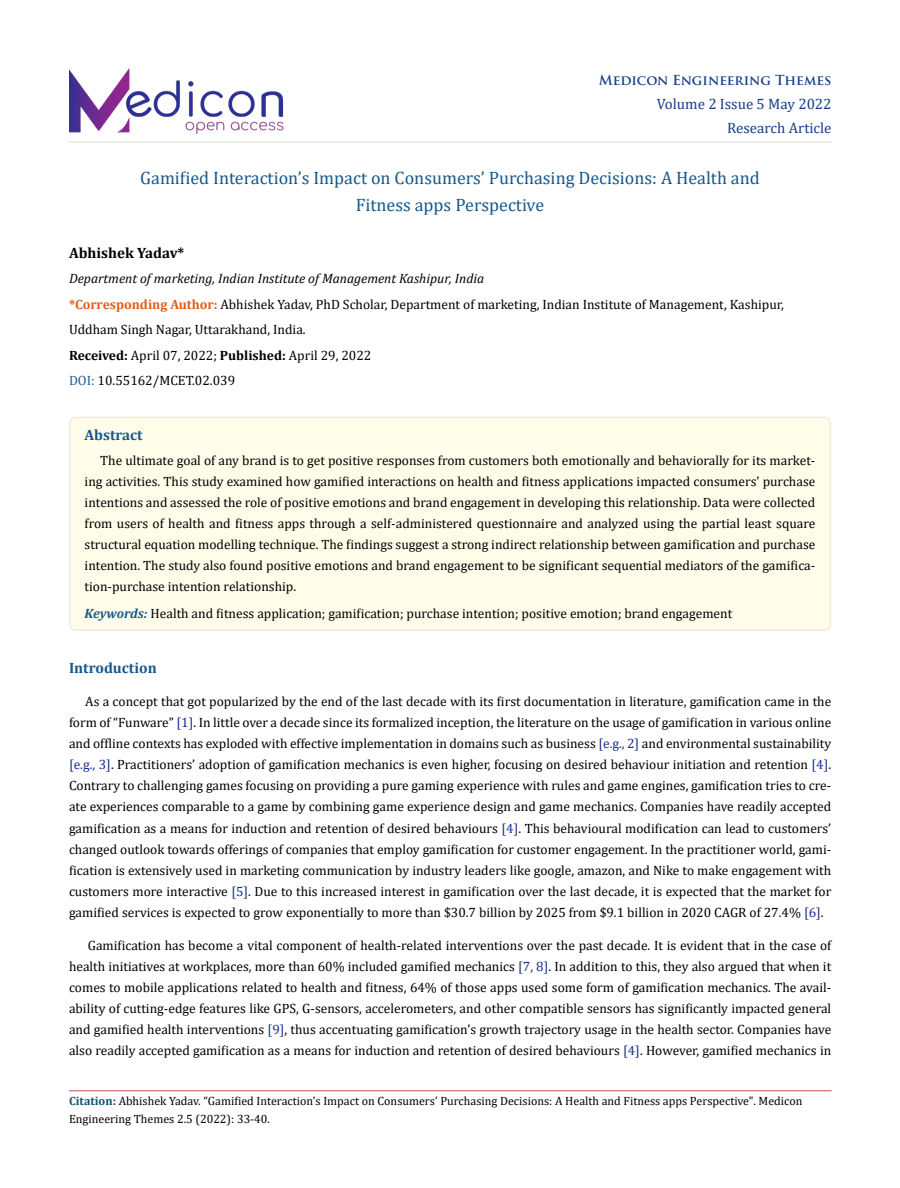
<style>
.page{position:relative;width:900px;height:1188px;background:#fff}
.page>*{position:absolute;margin:0;border:0;box-sizing:border-box;transform-origin:0 0}
.t1{font:18px/27px "Cambria";color:#15588c;text-align:center}
.t2{font:15px/24px "Cambria";color:#173e88;text-align:right}
.t3{font:700 15px "Cambria";color:#15588c}
.t4{font:700 15px "Cambria";color:#000}
.t5{font:13.5px/21px "Cambria";color:#000;text-align:justify}
.t6{font:700 13.5px "Trajan Pro";color:#173e88}
.t7{font:12px/18px "Cambria";color:#000}
.s1{font-style:italic}
.s2{font-weight:700;color:#e05d1a}
.s3{font-weight:700}
.s4{color:#215e9e}
.s5{font-weight:700;font-style:italic;color:#15588c}
.s6{color:#152c8c}
.s7{font-weight:700;color:#0e536a}
.s8{font-weight:700;color:#173e88}
</style>
<div class="page">
<img style="left:69px;top:68px;width:218px;height:74px">
<hr style="left:69px;top:1091px;width:763px;height:1px;background:#c0504d">
<hr style="left:69px;top:142px;width:762px;height:1px;background:#e0dfcd">
<div style="left:70px;top:417px;width:761px;height:213px;background:#fffde9;border-radius:6px"></div>
<div style="left:69px;top:417px;width:762px;height:214px;border:2px solid #eeece1;border-radius:6px"></div>
<p class="t6" style="left:599px;top:72px;width:234px">Medicon Engineering Themes</p>
<p class="t2" style="left:657px;top:92px;width:176px">Volume 2 Issue 5 May 2022<br>Research Article</p>
<h1 class="t1" style="left:140px;top:164px;width:621px">Gamified Interaction’s Impact on Consumers’ Purchasing Decisions: A Health and<br>Fitness apps Perspective</h1>
<p class="t4" style="left:69px;top:242px;width:117px">Abhishek Yadav*</p>
<p class="t5" style="left:69px;top:266px;width:716px;line-height:25.5px;text-align:left"><span class="s1">Department of marketing, Indian Institute of Management Kashipur, India<br></span><span class="s2">*Corresponding Author:</span> Abhishek Yadav, PhD Scholar, Department of marketing, Indian Institute of Management, Kashipur, Uddham Singh Nagar, Uttarakhand, India.<br><span class="s3">Received:</span> April 07, 2022; <span class="s3">Published:</span> April 29, 2022<br><span class="s4">DOI:</span> 10.55162/MCET.02.039</p>
<p class="t3" style="left:85px;top:424px;width:60px">Abstract</p>
<p class="t5" style="left:85px;top:450px;width:732px;text-indent:16px">The ultimate goal of any brand is to get positive responses from customers both emotionally and behaviorally for its market&shy;ing activities. This study examined how gamified interactions on health and fitness applications impacted consumers’ purchase intentions and assessed the role of positive emotions and brand engagement in developing this relationship. Data were collected from users of health and fitness apps through a self-administered questionnaire and analyzed using the partial least square structural equation modelling technique. The findings suggest a strong indirect relationship between gamification and purchase intention. The study also found positive emotions and brand engagement to be significant sequential mediators of the gamifica&shy;tion-purchase intention relationship.</p>
<p class="t5" style="left:85px;top:603px;width:649px"><span class="s5">Keywords:</span> Health and fitness application; gamification; purchase intention; positive emotion; brand engagement</p>
<p class="t3" style="left:69px;top:658px;width:89px">Introduction</p>
<p class="t5" style="left:69px;top:691px;width:764px;text-indent:16px">As a concept that got popularized by the end of the last decade with its first documentation in literature, gamification came in the form of “Funware” <span class="s6">[1]</span>. In little over a decade since its formalized inception, the literature on the usage of gamification in various online and offline contexts has exploded with effective implementation in domains such as business <span class="s6">[e.g., 2]</span> and environmental sustainability <span class="s6">[e.g., 3]</span>. Practitioners’ adoption of gamification mechanics is even higher, focusing on desired behaviour initiation and retention <span class="s6">[4]</span>.<br>Contrary to challenging games focusing on providing a pure gaming experience with rules and game engines, gamification tries to cre&shy;ate experiences comparable to a game by combining game experience design and game mechanics. Companies have readily accepted gamification as a means for induction and retention of desired behaviours <span class="s6">[4]</span>. This behavioural modification can lead to customers’ changed outlook towards offerings of companies that employ gamification for customer engagement. In the practitioner world, gami&shy;fication is extensively used in marketing communication by industry leaders like google, amazon, and Nike to make engagement with customers more interactive <span class="s6">[5]</span>. Due to this increased interest in gamification over the last decade, it is expected that the market for gamified services is expected to grow exponentially to more than $30.7 billion by 2025 from $9.1 billion in 2020 CAGR of 27.4% <span class="s6">[6]</span>.</p>
<p class="t5" style="left:69px;top:934px;width:764px;text-indent:19px">Gamification has become a vital component of health-related interventions over the past decade. It is evident that in the case of health initiatives at workplaces, more than 60% included gamified mechanics <span class="s6">[7, 8]</span>. In addition to this, they also argued that when it comes to mobile applications related to health and fitness, 64% of those apps used some form of gamification mechanics. The avail&shy;ability of cutting-edge features like GPS, G-sensors, accelerometers, and other compatible sensors has significantly impacted general and gamified health interventions <span class="s6">[9]</span>, thus accentuating gamification’s growth trajectory usage in the health sector. Companies have also readily accepted gamification as a means for induction and retention of desired behaviours <span class="s6">[4]</span>. However, gamified mechanics in</p>
<p class="t7" style="left:69px;top:1092px;width:735px"><span class="s7">Citation</span><span class="s8">:</span> Abhishek Yadav. “Gamified Interaction’s Impact on Consumers’ Purchasing Decisions: A Health and Fitness apps Perspective". Medicon<br>Engineering Themes 2.5 (2022): 33-40.</p>
</div>
